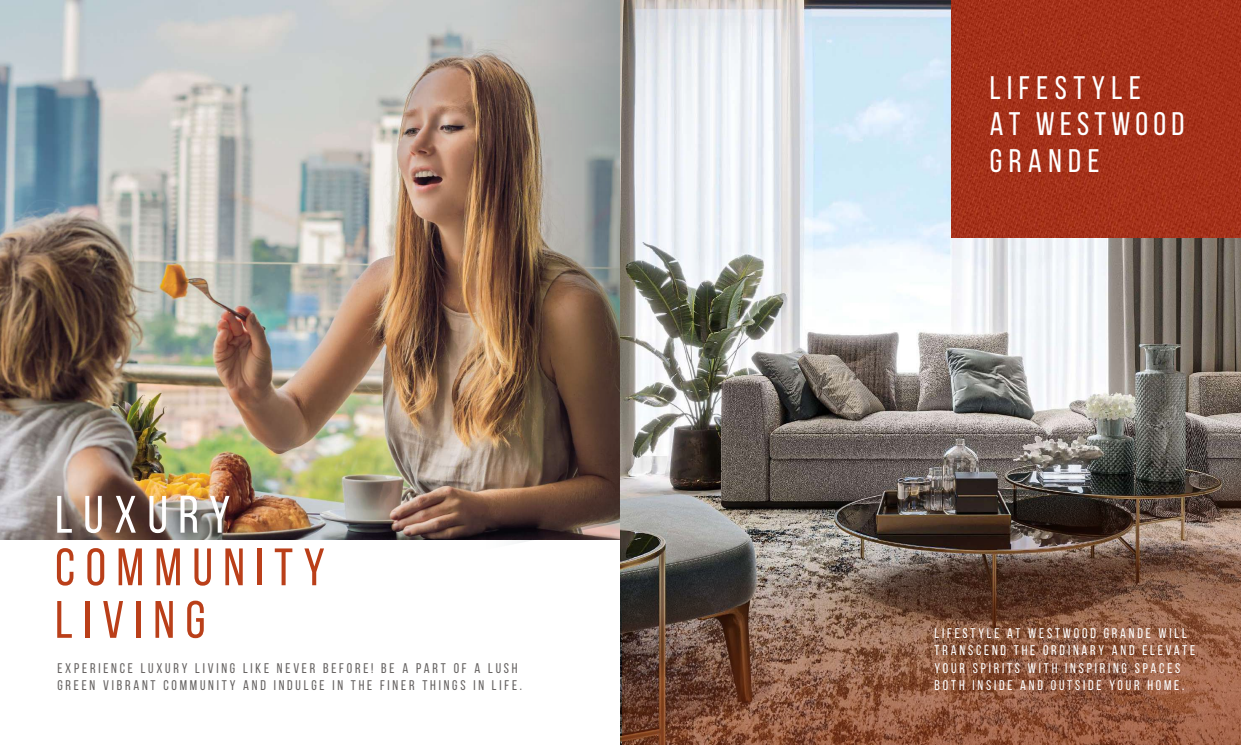
<style>
.page{position:relative;width:1241px;height:745px;background:#fff}
.page>*{position:absolute;margin:0;border:0;box-sizing:border-box;transform-origin:0 0}
.t1{font:52.5px/52.5px "Bebas Neue";letter-spacing:.2em;color:#ba3f19}
.t2{font:52.5px "Bebas Neue";letter-spacing:.2em;color:#fff}
.t3{font:32.55px/36.7px "Bebas Neue";letter-spacing:.2em;color:#fff}
.t4{font:14px/17.5px "Bebas Neue";letter-spacing:.2em;color:#fff}
.t5{font:14px/17.5px "Bebas Neue";letter-spacing:.2em;color:#666362}
</style>
<div class="page">
<img style="left:0;top:0;width:406px;height:539px">
<img style="left:620px;top:0;width:620px;height:744px">
<img style="left:406px;top:0;width:214px;height:543px">
<img style="left:623px;top:447px;width:617px;height:297px">
<img style="left:951px;top:0;width:289px;height:238px">
<h1 class="t2" style="left:55px;top:485px;width:177px">LUXURY</h1>
<h1 class="t1" style="left:55px;top:540px;width:271px">COMMUNITY<br>LIVING</h1>
<p class="t5" style="left:57px;top:658px;width:466px">EXPERIENCE LUXURY LIVING LIKE NEVER BEFORE! BE A PART OF A LUSH<br>GREEN VIBRANT COMMUNITY AND INDULGE IN THE FINER THINGS IN LIFE.</p>
<h2 class="t3" style="left:989px;top:69px;width:196px">LIFESTYLE<br>AT WESTWOOD<br>GRANDE</h2>
<p class="t4" style="left:934px;top:623px;width:262px">LIFESTYLE AT WESTWOOD GRANDE WILL TRANSCEND THE ORDINARY AND ELEVATE YOUR SPIRITS WITH INSPIRING SPACES BOTH INSIDE AND OUTSIDE YOUR HOME.</p>
</div>
